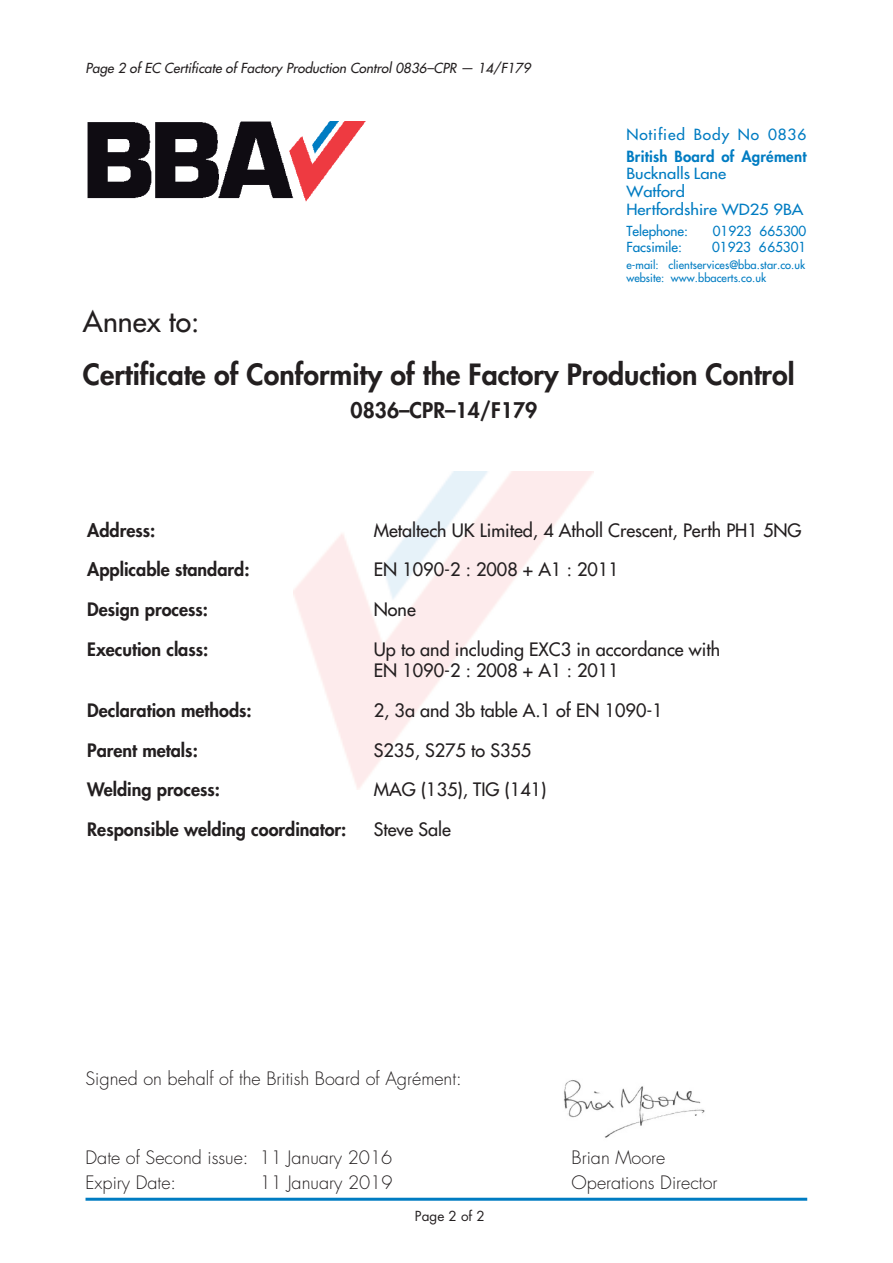
<style>
.page{position:relative;width:893px;height:1263px;background:#fff}
.page>*{position:absolute;margin:0;border:0;box-sizing:border-box;transform-origin:0 0}
.t1{font:800 28.5px "Futura";color:#231f20}
.t2{font:28.5px "Futura";color:#231f20}
.t3{font:800 21px "Futura";color:#231f20}
.t4{font:18px/21.6px "Futura";color:#231f20}
.t5{font:800 18px "Futura";color:#231f20}
.t6{font:300 18px "Futura";color:#231f20}
.t7{font:15px/17.5px "Futura";color:#007cc2;scale:1.1 1}
.t8{font:800 15px "Futura";letter-spacing:.015em;color:#007cc2}
.t9{font:15px "Futura";letter-spacing:.06em;color:#007cc2}
.t10{font:italic 13.5px "Futura";color:#231f20}
.t11{font:13.5px "Futura";color:#007cc2}
.t12{font:13.5px "Futura";color:#231f20}
.t13{font:11.25px/13.5px "Futura";letter-spacing:.005em;color:#007cc2}
</style>
<div class="page">
<img style="left:88px;top:121px;width:278px;height:81px">
<hr style="left:86px;top:1198px;width:721px;height:3px;background:#007cc2">
<img style="left:564px;top:1080px;width:141px;height:58px">
<p class="t10" style="left:86px;top:59px;width:446px">Page 2 of EC Certificate of Factory Production Control 0836–CPR — 14/F179</p>
<p class="t9" style="left:626px;top:125px;width:182px">Notified Body No 0836</p>
<p class="t8" style="left:626px;top:147px;width:182px">British Board of Agrément</p>
<p class="t7" style="left:626px;top:165px;width:163px">Bucknalls Lane<br>Watford<br>Hertfordshire WD25 9BA</p>
<p class="t11" style="left:626px;top:222px;width:63px">Telephone:</p>
<p class="t11" style="left:713px;top:222px;width:95px">01923 665300</p>
<p class="t11" style="left:626px;top:239px;width:57px">Facsimile:</p>
<p class="t11" style="left:712px;top:239px;width:96px">01923 665301</p>
<p class="t13" style="left:626px;top:258px;width:180px">e-mail: clientservices@bba.star.co.uk website: www.bbacerts.co.uk</p>
<h1 class="t2" style="left:83px;top:304px;width:118px">Annex to:</h1>
<h1 class="t1" style="left:83px;top:356px;width:713px">Certificate of Conformity of the Factory Production Control</h1>
<p class="t3" style="left:351px;top:397px;width:188px">0836–CPR–14/F179</p>
<p class="t5" style="left:87px;top:519px;width:70px">Address:</p>
<p class="t4" style="left:374px;top:519px;width:429px">Metaltech UK Limited, 4 Atholl Crescent, Perth PH1 5NG</p>
<p class="t5" style="left:87px;top:558px;width:164px">Applicable standard:</p>
<p class="t4" style="left:374px;top:559px;width:247px">EN 1090-2 : 2008 + A1 : 2011</p>
<p class="t5" style="left:87px;top:598px;width:122px">Design process:</p>
<p class="t4" style="left:374px;top:599px;width:44px">None</p>
<p class="t5" style="left:87px;top:638px;width:123px">Execution class:</p>
<p class="t4" style="left:374px;top:638px;width:348px">Up to and including EXC3 in accordance with<br>EN 1090-2 : 2008 + A1 : 2011</p>
<p class="t5" style="left:87px;top:699px;width:166px">Declaration methods:</p>
<p class="t4" style="left:374px;top:699px;width:291px">2, 3a and 3b table A.1 of EN 1090-1</p>
<p class="t5" style="left:87px;top:738px;width:112px">Parent metals:</p>
<p class="t4" style="left:374px;top:739px;width:159px">S235, S275 to S355</p>
<p class="t5" style="left:87px;top:778px;width:134px">Welding process:</p>
<p class="t4" style="left:374px;top:779px;width:174px">MAG (135), TIG (141)</p>
<p class="t5" style="left:87px;top:818px;width:261px">Responsible welding coordinator:</p>
<p class="t4" style="left:374px;top:818px;width:79px">Steve Sale</p>
<p class="t6" style="left:86px;top:1068px;width:378px">Signed on behalf of the British Board of Agrément:</p>
<p class="t6" style="left:86px;top:1146px;width:308px">Date of Second issue: 11 January 2016</p>
<p class="t6" style="left:572px;top:1146px;width:95px">Brian Moore</p>
<p class="t6" style="left:86px;top:1171px;width:92px">Expiry Date:</p>
<p class="t6" style="left:260px;top:1171px;width:134px">11 January 2019</p>
<p class="t6" style="left:572px;top:1171px;width:148px">Operations Director</p>
<p class="t12" style="left:415px;top:1207px;width:71px">Page 2 of 2</p>
</div>
